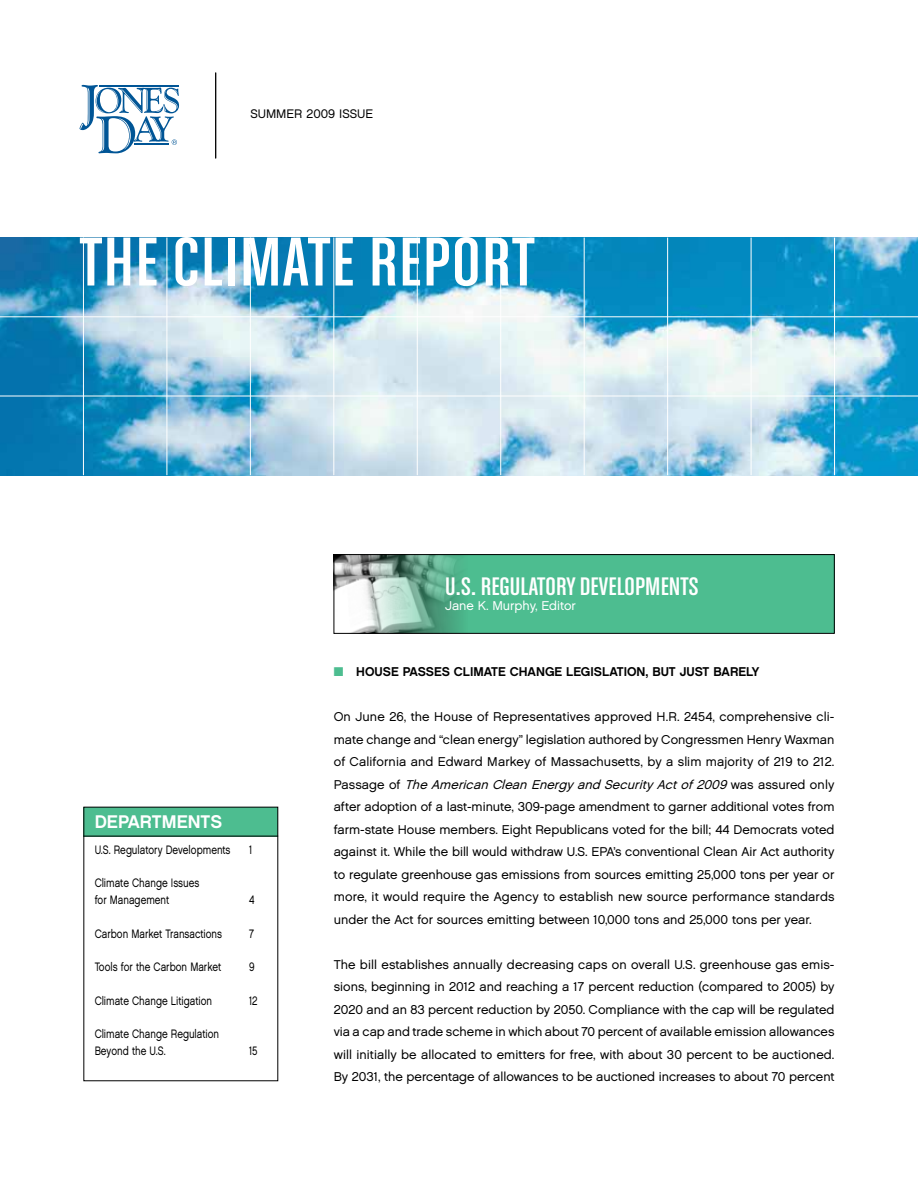
<style>
.page{position:relative;width:918px;height:1188px;background:#fff}
.page>*{position:absolute;margin:0;border:0;box-sizing:border-box;transform-origin:0 0}
.t1{font:73.5px "Chalet Comprime Cologne Sixty";letter-spacing:.02em;color:#fff;scale:1.1 1}
.t2{font:27px "Chalet Comprime Cologne Sixty";letter-spacing:.005em;color:#fff;scale:1.1 1}
.t3{font:18.3px "Chalet New York Nineteen Sixty";color:#fff}
.t4{font:12.75px/22.5px "Chalet London Nineteen Sixty";color:#000;text-align:justify}
.t5{font:12.75px "Chalet New York Nineteen Sixty";color:#000}
.t6{font:12.75px "Chalet London Nineteen Sixty";color:#fff}
.t7{font:12.3px "Chalet London Nineteen Sixty";color:#000}
.t8{font:12.15px/16.8px "Chalet London Nineteen Sixty";color:#000;scale:.8 1}
.s1{color:#4dbd90}
.s2{font-style:italic}
</style>
<div class="page">
<svg style="left:80px;top:85px;width:99px;height:68px"></svg>
<img style="left:0;top:238px;width:918px;height:237px">
<hr style="left:83px;top:238px;width:1px;height:237px;background:#fff">
<hr style="left:167px;top:238px;width:1px;height:237px;background:#fff">
<hr style="left:250px;top:238px;width:1px;height:237px;background:#fff">
<hr style="left:334px;top:238px;width:1px;height:237px;background:#fff">
<hr style="left:417px;top:238px;width:1px;height:237px;background:#fff">
<hr style="left:500px;top:238px;width:1px;height:237px;background:#fff">
<hr style="left:584px;top:238px;width:1px;height:237px;background:#fff">
<hr style="left:667px;top:238px;width:1px;height:237px;background:#fff">
<hr style="left:751px;top:238px;width:1px;height:237px;background:#fff">
<hr style="left:834px;top:238px;width:1px;height:237px;background:#fff">
<hr style="left:0;top:317px;width:918px;height:1px;background:#fff">
<hr style="left:0;top:396px;width:918px;height:1px;background:#fff">
<hr style="left:215px;top:73px;width:1px;height:85px;background:#000">
<div style="left:83px;top:807px;width:195px;height:29px;background:#4dbd90"></div>
<hr style="left:83px;top:836px;width:195px;height:1px;background:#000">
<div style="left:334px;top:555px;width:500px;height:78px;background:#4dbd90"></div>
<img style="left:336px;top:556px;width:127px;height:76px">
<div style="left:334px;top:554px;width:501px;height:80px;border:1px solid #000"></div>
<p class="t7" style="left:250px;top:106px;width:124px">summer 2009 issue</p>
<h1 class="t1" style="left:80px;top:221px;width:415px">THE CLIMATE REPORT</h1>
<h3 class="t3" style="left:95px;top:811px;width:129px">DEPARTMENTS</h3>
<p class="t8" style="left:95px;top:841px;width:171px">U.S. Regulatory Developments</p>
<p class="t8" style="left:249px;top:841px;width:6px">1</p>
<p class="t8" style="left:95px;top:875px;width:132px">Climate Change Issues for Management</p>
<p class="t8" style="left:249px;top:891px;width:8px">4</p>
<p class="t8" style="left:95px;top:925px;width:161px">Carbon Market Transactions</p>
<p class="t8" style="left:249px;top:925px;width:8px">7</p>
<p class="t8" style="left:95px;top:959px;width:160px">Tools for the Carbon Market</p>
<p class="t8" style="left:249px;top:959px;width:8px">9</p>
<p class="t8" style="left:95px;top:992px;width:148px">Climate Change Litigation</p>
<p class="t8" style="left:249px;top:992px;width:12px">12</p>
<p class="t8" style="left:95px;top:1026px;width:157px">Climate Change Regulation<br>Beyond the U.S.</p>
<p class="t8" style="left:249px;top:1043px;width:12px">15</p>
<h2 class="t2" style="left:445px;top:571px;width:231px">U.S. REGULATORY DEVELOPMENTS</h2>
<p class="t6" style="left:445px;top:598px;width:132px">Jane K. M urphy, Editor</p>
<p class="t5" style="left:334px;top:664px;width:427px"><span class="s1">■</span> HOUSE PASSES CLIMATE CHANGE LEGISLATION, BUT JUST BARELY</p>
<p class="t4" style="left:334px;top:706px;width:502px">On June 26, the House of Representatives approved H.R. 2454, comprehensive cli&shy;mate change and “clean energy” legislation authored by Congressmen Henry Waxman of California and Edward Markey of Massachusetts, by a slim majority of 219 to 212.<br>P a s s a g e o f <span class="s2">The AmericanCleanEnergyand SecurityActof2009</span>w a s a s s u r e d o n l y after adoption of a last-minute, 309-page amendment to garner additional votes from farm-state House members. Eight Republicans voted for the bill; 44 Democrats voted against it. While the bill would withdraw U.S. EPA’s conventional Clean Air Act authority to regulate greenhouse gas emissions from sources emitting 25,000 tons per year or more, it would require the Agency to establish new source performance standards under the Act for sources emitting between 10,000 tons and 25,000 tons per year.</p>
<p class="t4" style="left:334px;top:953px;width:502px">The bill establishes annually decreasing caps on overall U.S. greenhouse gas emis&shy;sions, beginning in 2012 and reaching a 17 percent reduction (compared to 2005) by 2020 and an 83 percent reduction by 2050. Compliance with the cap will be regulated via a cap and trade scheme in which about 70 percent of available emission allowances will initially be allocated to emitters for free, with about 30 percent to be auctioned.<br>By 2031, the percentage of allowances to be auctioned increases to about 70 percent</p>
</div>
